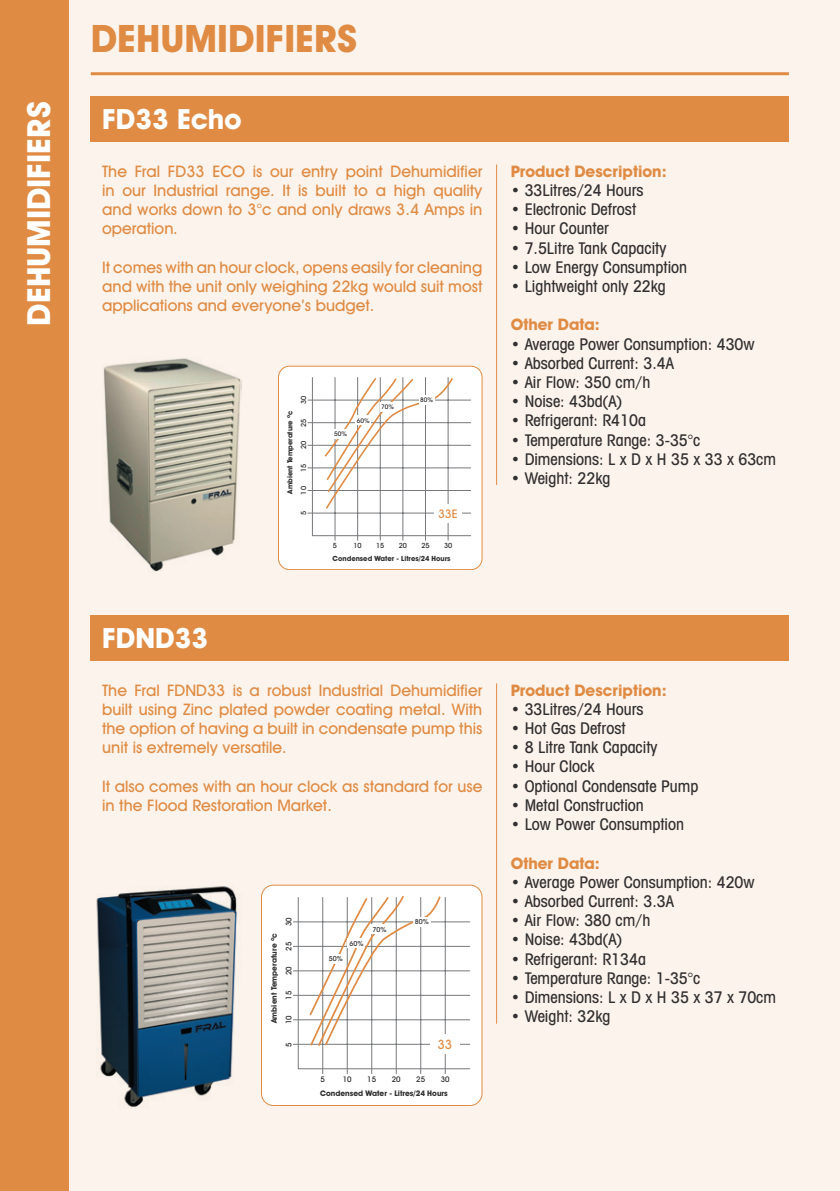
<style>
.page{position:relative;width:840px;height:1191px;background:#fff}
.page>*{position:absolute;margin:0;border:0;box-sizing:border-box;transform-origin:0 0}
.t1{font:700 38px "Avant Garde IT Cby BT";color:#e08b44}
.t2{font:700 32px "Avant Garde IT Cby BT";color:#fff}
.t3{font:700 28px "Avant Garde IT Cby BT";color:#fff}
.t4{font:500 condensed 16px "Avant Garde IT Cby BT";color:#312f30}
.t5{font:500 16px/19.2px "Avant Garde IT Cby BT";color:#e08b44;text-align:justify}
.t6{font:700 16px "Avant Garde IT Cby BT";color:#e08b44}
.t7{font:500 13px "Avant Garde IT Cby BT";color:#e08b44}
.t8{font:500 12px "Avant Garde IT Cby BT";color:#e08b44}
.t9{font:700 7.8px/14.6px "Avant Garde IT Cby BT";color:#312f30;text-align:right}
.t10{font:500 7.8px "Avant Garde IT Cby BT";color:#231f20}
.t11{font:700 7.2px/13.6px "Avant Garde IT Cby BT";color:#312f30;text-align:right}
.t12{font:500 7.2px "Avant Garde IT Cby BT";color:#231f20}
.t13{font:500 7px "Avant Garde IT Cby BT";color:#231f20}
.t14{font:500 6.4px "Avant Garde IT Cby BT";color:#231f20}
.s1{font-weight:500;color:#231f20}
</style>
<div class="page">
<div style="left:68px;top:0;width:771px;height:1191px;background:#fcf4ec"></div>
<div style="left:0;top:0;width:68px;height:1191px;background:#e08b44"></div>
<hr style="left:91px;top:72px;width:697px;height:3px;background:#e08b44">
<div style="left:91px;top:96px;width:697px;height:46px;background:#e08b44"></div>
<div style="left:91px;top:615px;width:697px;height:45px;background:#e08b44"></div>
<img style="left:96px;top:886px;width:166px;height:221px">
<img style="left:103px;top:358px;width:138px;height:213px">
<div style="left:278px;top:366px;width:203px;height:203px;background:#fff;border-radius:11px"></div>
<div style="left:278px;top:366px;width:204px;height:204px;border:1px solid #e08b44;border-radius:11px"></div>
<hr style="left:308px;top:513px;width:162px;height:1px;background:#76787b">
<hr style="left:308px;top:490px;width:162px;height:1px;background:#76787b">
<hr style="left:308px;top:467px;width:162px;height:1px;background:#76787b">
<hr style="left:308px;top:445px;width:162px;height:1px;background:#76787b">
<hr style="left:308px;top:422px;width:162px;height:1px;background:#76787b">
<hr style="left:334px;top:377px;width:1px;height:163px;background:#76787b">
<hr style="left:357px;top:377px;width:1px;height:163px;background:#76787b">
<hr style="left:379px;top:377px;width:1px;height:163px;background:#76787b">
<hr style="left:402px;top:377px;width:1px;height:163px;background:#76787b">
<hr style="left:425px;top:377px;width:1px;height:163px;background:#76787b">
<hr style="left:447px;top:377px;width:1px;height:163px;background:#76787b">
<hr style="left:308px;top:400px;width:162px;height:1px;background:#76787b">
<svg style="left:311px;top:377px;width:160px;height:159px"></svg>
<hr style="left:496px;top:164px;width:1px;height:321px;background:#e08b44">
<div style="left:261px;top:885px;width:220px;height:220px;background:#fff;border-radius:12px"></div>
<div style="left:261px;top:884px;width:221px;height:222px;border:1px solid #e08b44;border-radius:12px"></div>
<hr style="left:293px;top:1044px;width:176px;height:1px;background:#76787b">
<hr style="left:293px;top:1019px;width:176px;height:1px;background:#76787b">
<hr style="left:293px;top:995px;width:176px;height:1px;background:#76787b">
<hr style="left:293px;top:970px;width:176px;height:1px;background:#76787b">
<hr style="left:293px;top:946px;width:176px;height:1px;background:#76787b">
<hr style="left:322px;top:897px;width:1px;height:176px;background:#76787b">
<hr style="left:347px;top:897px;width:1px;height:176px;background:#76787b">
<hr style="left:371px;top:897px;width:1px;height:176px;background:#76787b">
<hr style="left:395px;top:897px;width:1px;height:176px;background:#76787b">
<hr style="left:420px;top:897px;width:1px;height:176px;background:#76787b">
<hr style="left:444px;top:897px;width:1px;height:176px;background:#76787b">
<hr style="left:293px;top:921px;width:176px;height:1px;background:#76787b">
<svg style="left:297px;top:896px;width:173px;height:173px"></svg>
<hr style="left:496px;top:683px;width:1px;height:340px;background:#e08b44">
<p class="t2" style="left:19px;top:326px;width:226px;rotate:-90deg">DEHUMIDIFIERS</p>
<p class="t1" style="left:91px;top:15px;width:268px">DEHUMIDIFIERS</p>
<p class="t3" style="left:102px;top:102px;width:141px">FD33 Echo</p>
<p class="t5" style="left:102px;top:161px;width:381px">The Fral FD33 ECO is our entry point Dehumidifier in our Industrial range. It is built to a high quality and works down to 3°c and only draws 3.4 Amps in operation.</p>
<p class="t5" style="left:102px;top:257px;width:381px">It comes with an hour clock, opens easily for cleaning and with the unit only weighing 22kg would suit most applications and everyone’s budget.</p>
<p class="t3" style="left:102px;top:621px;width:107px">FDND33</p>
<p class="t12" style="left:299px;top:404px;width:10px;rotate:-90deg">30</p>
<p class="t11" style="left:283px;top:493px;width:85px;rotate:-90deg">Ambient Temperature ºc</p>
<p class="t12" style="left:299px;top:427px;width:10px;rotate:-90deg">25</p>
<p class="t12" style="left:299px;top:449px;width:10px;rotate:-90deg">20</p>
<p class="t12" style="left:299px;top:472px;width:10px;rotate:-90deg">15</p>
<p class="t12" style="left:299px;top:494px;width:10px;rotate:-90deg">10</p>
<p class="t12" style="left:299px;top:515px;width:6px;rotate:-90deg">5</p>
<p class="t14" style="left:334px;top:430px;width:14px">50%</p>
<p class="t14" style="left:356px;top:416px;width:14px">60%</p>
<p class="t14" style="left:381px;top:403px;width:14px">70%</p>
<p class="t14" style="left:420px;top:396px;width:14px">80%</p>
<p class="t8" style="left:438px;top:506px;width:21px">33E</p>
<p class="t11" style="left:332px;top:538px;width:121px"><span class="s1">30<br></span>Condensed Water - Litres/24 Hours</p>
<p class="t12" style="left:333px;top:540px;width:6px">5</p>
<p class="t12" style="left:353px;top:540px;width:10px">10</p>
<p class="t12" style="left:376px;top:540px;width:10px">15</p>
<p class="t12" style="left:398px;top:540px;width:10px">20</p>
<p class="t12" style="left:421px;top:540px;width:10px">25</p>
<p class="t5" style="left:102px;top:680px;width:381px">The Fral FDND33 is a robust Industrial Dehumidifier built using Zinc plated powder coating metal. With the option of having a built in condensate pump this unit is extremely versatile.</p>
<p class="t5" style="left:102px;top:776px;width:381px">It also comes with an hour clock as standard for use in the Flood Restoration Market.</p>
<p class="t10" style="left:284px;top:926px;width:10px;rotate:-90deg">30</p>
<p class="t9" style="left:266px;top:1023px;width:92px;rotate:-90deg">Ambient Temperature ºc</p>
<p class="t10" style="left:284px;top:950px;width:10px;rotate:-90deg">25</p>
<p class="t10" style="left:284px;top:975px;width:10px;rotate:-90deg">20</p>
<p class="t10" style="left:284px;top:999px;width:10px;rotate:-90deg">15</p>
<p class="t10" style="left:284px;top:1024px;width:10px;rotate:-90deg">10</p>
<p class="t10" style="left:284px;top:1046px;width:6px;rotate:-90deg">5</p>
<p class="t13" style="left:349px;top:938px;width:15px">60%</p>
<p class="t13" style="left:328px;top:954px;width:15px">50%</p>
<p class="t13" style="left:372px;top:925px;width:15px">70%</p>
<p class="t13" style="left:415px;top:917px;width:15px">80%</p>
<p class="t7" style="left:437px;top:1036px;width:16px">33</p>
<p class="t9" style="left:320px;top:1071px;width:131px"><span class="s1">30<br></span>Condensed Water - Litres/24 Hours</p>
<p class="t10" style="left:320px;top:1074px;width:6px">5</p>
<p class="t10" style="left:342px;top:1074px;width:10px">10</p>
<p class="t10" style="left:367px;top:1074px;width:10px">15</p>
<p class="t10" style="left:391px;top:1074px;width:10px">20</p>
<p class="t10" style="left:416px;top:1074px;width:10px">25</p>
<p class="t6" style="left:510px;top:161px;width:157px">Product Description:</p>
<p class="t4" style="left:510px;top:180px;width:134px">• 33Litres/24 Hours</p>
<p class="t4" style="left:510px;top:200px;width:127px">• Electronic Defrost</p>
<p class="t4" style="left:510px;top:219px;width:99px">• Hour Counter</p>
<p class="t4" style="left:510px;top:238px;width:157px">• 7.5Litre Tank Capacity</p>
<p class="t4" style="left:510px;top:257px;width:178px">• Low Energy Consumption</p>
<p class="t4" style="left:510px;top:276px;width:156px">• Lightweight only 22kg</p>
<p class="t6" style="left:510px;top:315px;width:91px">Other Data:</p>
<p class="t4" style="left:510px;top:334px;width:245px">• Average Power Consumption: 430w</p>
<p class="t4" style="left:510px;top:353px;width:164px">• Absorbed Current: 3.4A</p>
<p class="t4" style="left:510px;top:372px;width:141px">• Air Flow: 350 cm/h</p>
<p class="t4" style="left:510px;top:392px;width:113px">• Noise: 43bd(A)</p>
<p class="t4" style="left:510px;top:411px;width:137px">• Refrigerant: R410a</p>
<p class="t4" style="left:510px;top:430px;width:191px">• Temperature Range: 3-35°c</p>
<p class="t4" style="left:510px;top:449px;width:266px">• Dimensions: L x D x H 35 x 33 x 63cm</p>
<p class="t4" style="left:510px;top:468px;width:101px">• Weight: 22kg</p>
<p class="t6" style="left:510px;top:680px;width:157px">Product Description:</p>
<p class="t4" style="left:510px;top:699px;width:134px">• 33Litres/24 Hours</p>
<p class="t4" style="left:510px;top:718px;width:116px">• Hot Gas Defrost</p>
<p class="t4" style="left:510px;top:738px;width:148px">• 8 Litre Tank Capacity</p>
<p class="t4" style="left:510px;top:757px;width:85px">• Hour Clock</p>
<p class="t4" style="left:510px;top:776px;width:189px">• Optional Condensate Pump</p>
<p class="t4" style="left:510px;top:795px;width:134px">• Metal Construction</p>
<p class="t4" style="left:510px;top:814px;width:175px">• Low Power Consumption</p>
<p class="t6" style="left:510px;top:853px;width:91px">Other Data:</p>
<p class="t4" style="left:510px;top:872px;width:245px">• Average Power Consumption: 420w</p>
<p class="t4" style="left:510px;top:891px;width:164px">• Absorbed Current: 3.3A</p>
<p class="t4" style="left:510px;top:910px;width:141px">• Air Flow: 380 cm/h</p>
<p class="t4" style="left:510px;top:930px;width:113px">• Noise: 43bd(A)</p>
<p class="t4" style="left:510px;top:949px;width:137px">• Refrigerant: R134a</p>
<p class="t4" style="left:510px;top:968px;width:191px">• Temperature Range: 1-35°c</p>
<p class="t4" style="left:510px;top:987px;width:266px">• Dimensions: L x D x H 35 x 37 x 70cm</p>
<p class="t4" style="left:510px;top:1006px;width:101px">• Weight: 32kg</p>
</div>
